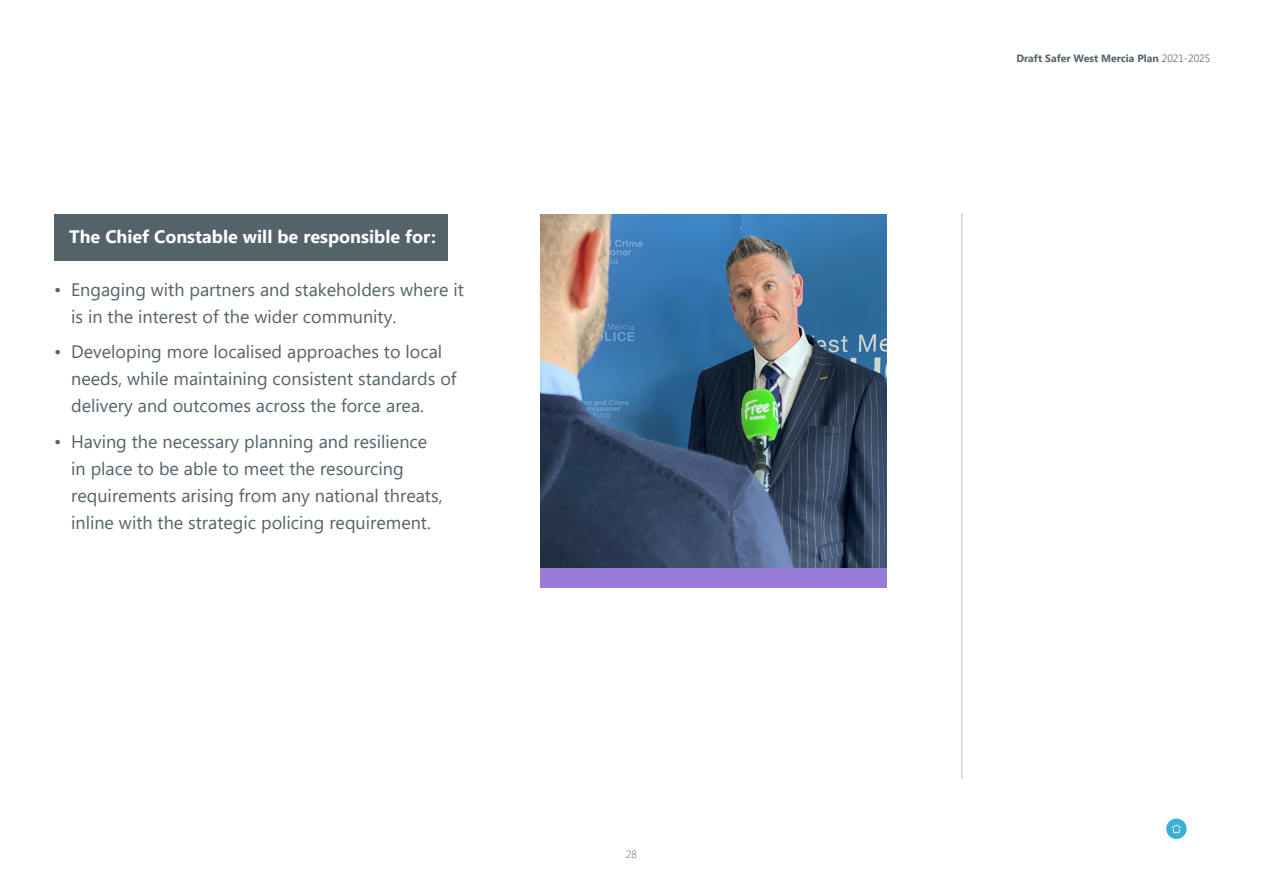
<style>
.page{position:relative;width:1263px;height:893px;background:#fff}
.page>*{position:absolute;margin:0;border:0;box-sizing:border-box;transform-origin:0 0}
.t1{font:18px/27px "Segoe UI";color:#54626a}
.t2{font:700 18px "Segoe UI";color:#fff}
.t3{font:700 10.5px "Segoe UI";color:#54626a}
.t4{font:300 10.5px "Segoe UI";color:#54626a}
.s1{font-weight:300}
</style>
<div class="page">
<hr style="left:961px;top:213px;width:1px;height:566px;background:#54626a">
<div style="left:54px;top:214px;width:393px;height:46px;background:#54626a"></div>
<img style="left:540px;top:214px;width:346px;height:354px">
<div style="left:540px;top:568px;width:346px;height:19px;background:#977bd5"></div>
<svg style="left:1166px;top:819px;width:20px;height:20px"></svg>
<p class="t2" style="left:69px;top:220px;width:368px">The Chief Constable will be responsible for:</p>
<p class="t1" style="left:71px;top:274px;width:394px;text-indent:-17px">• Engaging with partners and stakeholders where it is in the interest of the wider community.</p>
<p class="t1" style="left:71px;top:337px;width:387px;text-indent:-17px">• Developing more localised approaches to local needs, while maintaining consistent standards of delivery and outcomes across the force area.</p>
<p class="t1" style="left:71px;top:426px;width:373px;text-indent:-17px">• Having the necessary planning and resilience in place to be able to meet the resourcing requirements arising from any national threats, inline with the strategic policing requirement.</p>
<p class="t4" style="left:626px;top:844px;width:12px">28</p>
<p class="t3" style="left:1016px;top:48px;width:195px">Draft Safer West Mercia Plan <span class="s1">2021-2025</span></p>
</div>
